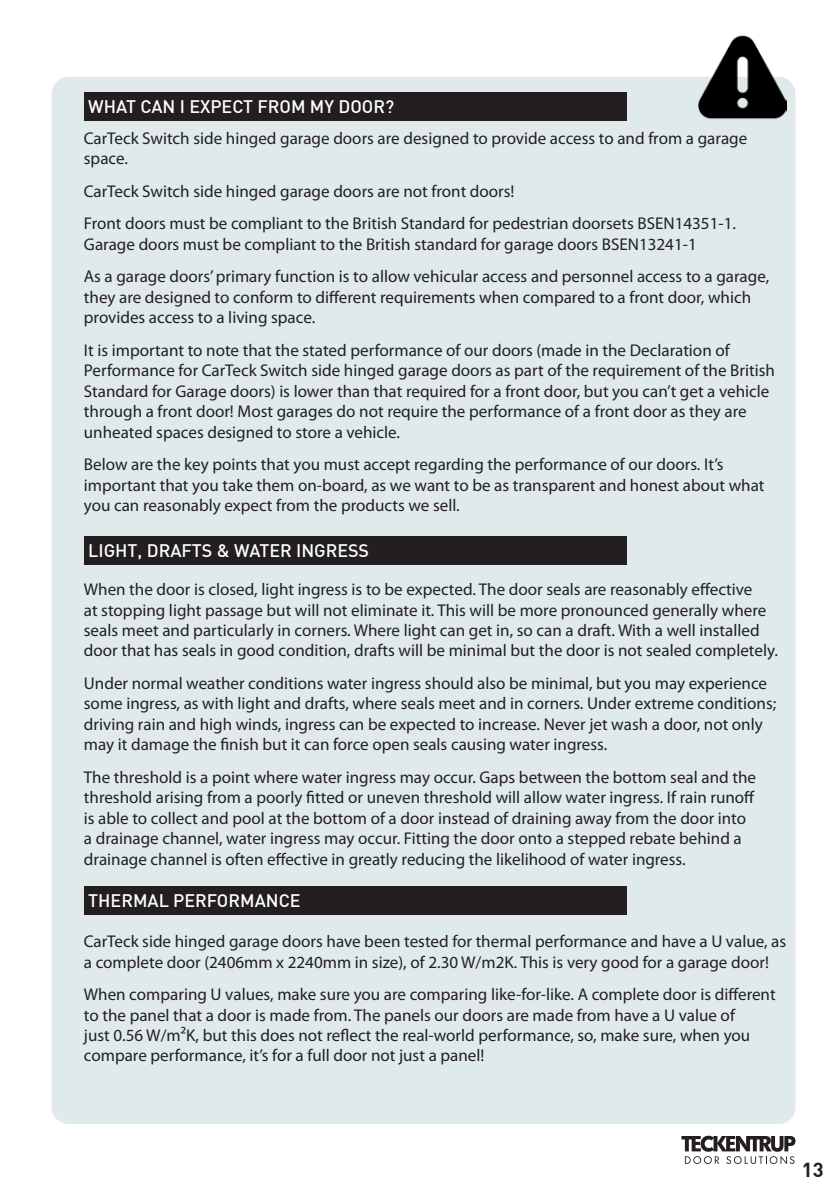
<style>
.page{position:relative;width:840px;height:1191px;background:#fff}
.page>*{position:absolute;margin:0;border:0;box-sizing:border-box;transform-origin:0 0}
.t1{font:20px "DIN Bold";color:#231f20}
.t2{font:500 17.8px "DIN";color:#fff}
.t3{font:17px/20.4px "Myriad Pro";color:#231f20}
</style>
<div class="page">
<div style="left:52px;top:77px;width:743px;height:1047px;background:#e0eaeb;border-radius:17px"></div>
<div style="left:84px;top:93px;width:542px;height:28px;background:#231f20"></div>
<div style="left:84px;top:536px;width:542px;height:29px;background:#231f20"></div>
<div style="left:84px;top:886px;width:542px;height:28px;background:#231f20"></div>
<img style="left:698px;top:35px;width:87px;height:84px">
<svg style="left:681px;top:1135px;width:114px;height:29px"></svg>
<p class="t2" style="left:88px;top:95px;width:307px">WHAT CAN I EXPECT FROM MY DOOR?</p>
<p class="t3" style="left:84px;top:128px;width:664px">CarTeck Switch side hinged garage doors are designed to provide access to and from a garage space.</p>
<p class="t3" style="left:84px;top:175px;width:653px;line-height:32.6px">CarTeck Switch side hinged garage doors are not front doors!<br>Front doors must be compliant to the British Standard for pedestrian doorsets BSEN14351-1.</p>
<p class="t3" style="left:84px;top:228px;width:686px;line-height:32.6px">Garage doors must be compliant to the British standard for garage doors BSEN13241-1<br>As a garage doors’ primary function is to allow vehicular access and personnel access to a garage,</p>
<p class="t3" style="left:84px;top:287px;width:668px">they are designed to conform to different requirements when compared to a front door, which provides access to a living space.</p>
<p class="t3" style="left:84px;top:340px;width:692px">It is important to note that the stated performance of our doors (made in the Declaration of Performance for CarTeck Switch side hinged garage doors as part of the requirement of the British Standard for Garage doors) is lower than that required for a front door, but you can’t get a vehicle through a front door! Most garages do not require the performance of a front door as they are unheated spaces designed to store a vehicle.</p>
<p class="t3" style="left:84px;top:454px;width:681px">Below are the key points that you must accept regarding the performance of our doors. It’s important that you take them on-board, as we want to be as transparent and honest about what you can reasonably expect from the products we sell.</p>
<p class="t2" style="left:88px;top:539px;width:282px">LIGHT, DRAFTS &amp; WATER INGRESS</p>
<p class="t3" style="left:84px;top:579px;width:695px">When the door is closed, light ingress is to be expected. The door seals are reasonably effective<br>at stopping light passage but will not eliminate it. This will be more pronounced generally where seals meet and particularly in corners. Where light can get in, so can a draft. With a well installed door that has seals in good condition, drafts will be minimal but the door is not sealed completely.</p>
<p class="t3" style="left:84px;top:673px;width:693px">Under normal weather conditions water ingress should also be minimal, but you may experience some ingress, as with light and drafts, where seals meet and in corners. Under extreme conditions; driving rain and high winds, ingress can be expected to increase. Never jet wash a door, not only may it damage the finish but it can force open seals causing water ingress.</p>
<p class="t3" style="left:84px;top:766px;width:673px">The threshold is a point where water ingress may occur. Gaps between the bottom seal and the threshold arising from a poorly fitted or uneven threshold will allow water ingress. If rain runoff is able to collect and pool at the bottom of a door instead of draining away from the door into a drainage channel, water ingress may occur. Fitting the door onto a stepped rebate behind a drainage channel is often effective in greatly reducing the likelihood of water ingress.</p>
<p class="t2" style="left:88px;top:889px;width:214px">THERMAL PERFORMANCE</p>
<p class="t3" style="left:84px;top:931px;width:703px">CarTeck side hinged garage doors have been tested for thermal performance and have a U value, as a complete door (2406mm x 2240mm in size), of 2.30 W/m2K. This is very good for a garage door!</p>
<p class="t3" style="left:84px;top:984px;width:693px">When comparing U values, make sure you are comparing like-for-like. A complete door is different to the panel that a door is made from. The panels our doors are made from have a U value of<br>just 0.56 W/m²K, but this does not reflect the real-world performance, so, make sure, when you compare performance, it’s for a full door not just a panel!</p>
<p class="t1" style="left:801px;top:1157px;width:23px">13</p>
</div>
